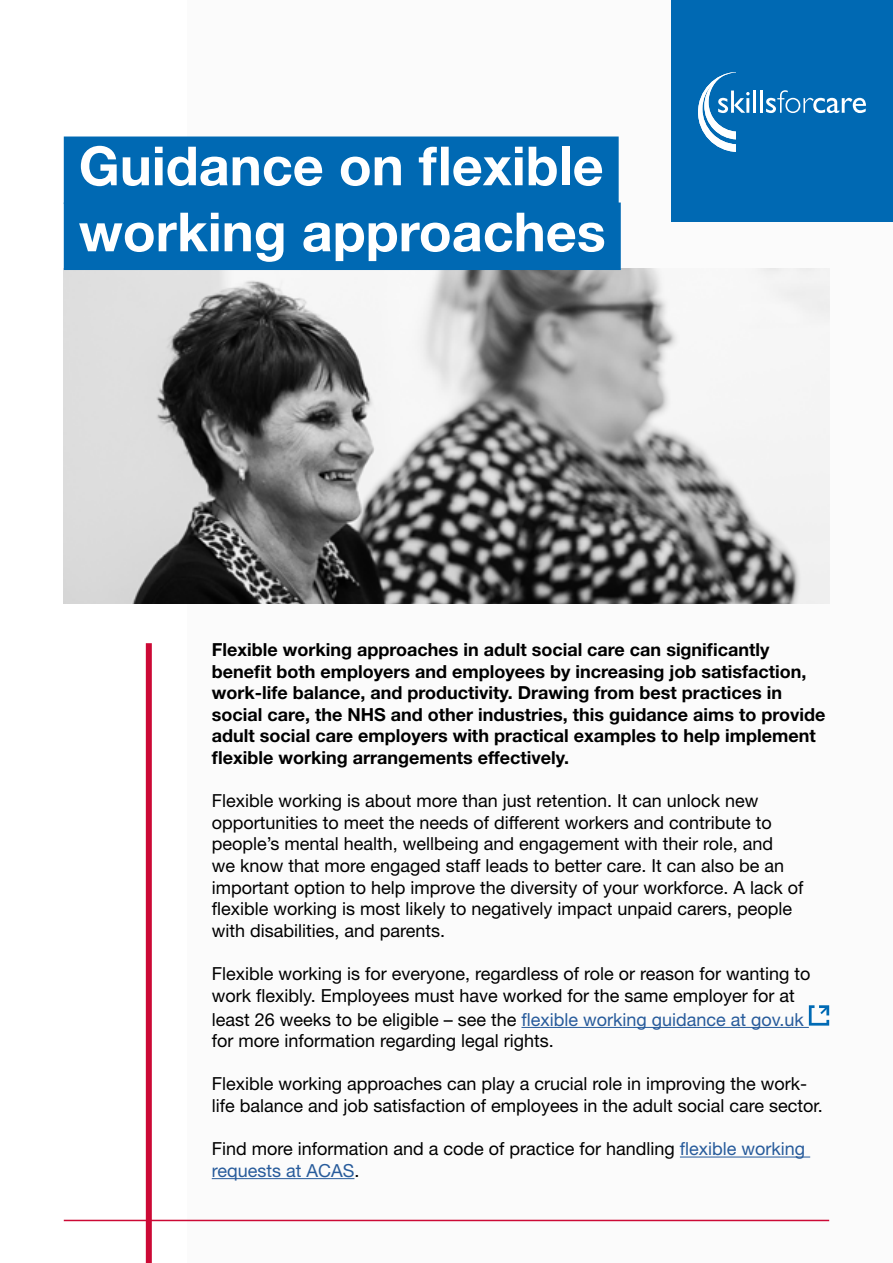
<style>
.page{position:relative;width:893px;height:1263px;background:#fff}
.page>*{position:absolute;margin:0;border:0;box-sizing:border-box;transform-origin:0 0}
.t1{font:700 54px "Helvetica Neue LT Std";color:#fff}
.t2{font:18px/21.6px "Helvetica Neue LT Std";color:#000}
.t3{font:700 18px/21.6px "Helvetica Neue LT Std";color:#000}
.s1{color:#275b9b}
</style>
<div class="page">
<div style="left:187px;top:0;width:706px;height:1263px;background:#fbfbfb"></div>
<img style="left:64px;top:269px;width:765px;height:334px">
<div style="left:64px;top:136px;width:555px;height:68px;background:#0069b3"></div>
<div style="left:64px;top:202px;width:557px;height:68px;background:#0069b3"></div>
<hr style="left:521px;top:1027px;width:288px;height:1px;background:#275b9b">
<hr style="left:680px;top:1156px;width:130px;height:1px;background:#275b9b">
<hr style="left:212px;top:1178px;width:142px;height:1px;background:#275b9b">
<svg style="left:809px;top:1005px;width:20px;height:20px"></svg>
<div style="left:672px;top:0;width:221px;height:221px;background:#0069b3"></div>
<svg style="left:698px;top:72px;width:52px;height:80px"></svg>
<hr style="left:746px;top:98px;width:3px;height:15px;background:#fff">
<hr style="left:753px;top:91px;width:3px;height:22px;background:#fff">
<hr style="left:760px;top:91px;width:3px;height:22px;background:#fff">
<svg style="left:766px;top:90px;width:100px;height:23px"></svg>
<div style="left:146px;top:643px;width:6px;height:620px;background:#cc0935"></div>
<hr style="left:64px;top:1220px;width:765px;height:1px;background:#cc0935">
<p class="t1" style="left:79px;top:133px;width:526px">Guidance on flexible</p>
<p class="t1" style="left:79px;top:199px;width:528px">working approaches</p>
<p class="t3" style="left:212px;top:638px;width:615px">Flexible working approaches in adult social care can significantly benefit both employers and employees by increasing job satisfaction, work-life balance, and productivity. Drawing from best practices in social care, the NHS and other industries, this guidance aims to provide adult social care employers with practical examples to help implement flexible working arrangements effectively.</p>
<p class="t2" style="left:212px;top:790px;width:593px">Flexible working is about more than just retention. It can unlock new opportunities to meet the needs of different workers and contribute to people’s mental health, wellbeing and engagement with their role, and<br>we know that more engaged staff leads to better care. It can also be an important option to help improve the diversity of your workforce. A lack of flexible working is most likely to negatively impact unpaid carers, people with disabilities, and parents.</p>
<p class="t2" style="left:212px;top:963px;width:600px">Flexible working is for everyone, regardless of role or reason for wanting to work flexibly. Employees must have worked for the same employer for at</p>
<p class="t2" style="left:212px;top:1008px;width:594px">least 26 weeks to be eligible – see the <span class="s1">flexible working guidance at gov.uk </span>for more information regarding legal rights.</p>
<p class="t2" style="left:212px;top:1073px;width:613px">Flexible working approaches can play a crucial role in improving the work&shy;life balance and job satisfaction of employees in the adult social care sector.</p>
<p class="t2" style="left:212px;top:1138px;width:595px">Find more information and a code of practice for handling <span class="s1">flexible working requests at ACAS</span>.</p>
</div>
